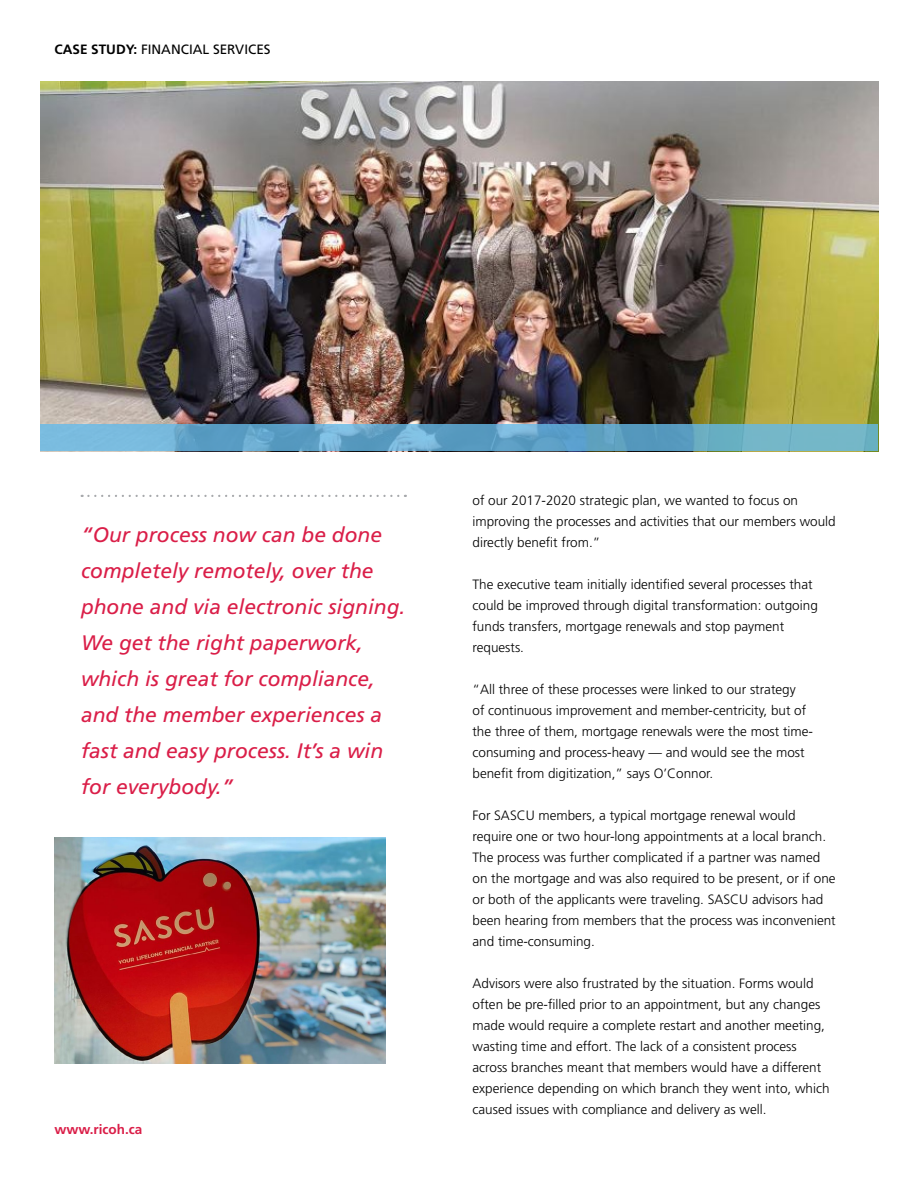
<style>
.page{position:relative;width:918px;height:1188px;background:#fff}
.page>*{position:absolute;margin:0;border:0;box-sizing:border-box;transform-origin:0 0}
.t1{font:italic 21px/36px "Frutiger LT Std";color:#da1e48}
.t2{font:300 13.5px/21px "Frutiger LT Std";color:#000}
.t3{font:13.5px "Frutiger LT Std";color:#000}
.t4{font:700 13.5px "Frutiger LT Std";color:#da1e48}
.s1{font-weight:700}
</style>
<div class="page">
<img style="left:40px;top:82px;width:838px;height:342px">
<svg style="left:82px;top:495px;width:324px;height:2px"></svg>
<svg style="left:40px;top:424px;width:838px;height:27px;background:#67a9ca"></svg>
<img style="left:54px;top:837px;width:331px;height:226px">
<p class="t3" style="left:55px;top:41px;width:218px"><span class="s1">CASE STUDY:</span> FINANCIAL SERVICES</p>
<h1 class="t1" style="left:81px;top:517px;width:326px">“Our process now can be done completely remotely, over the phone and via electronic signing.<br>We get the right paperwork, which is great for compliance, and the member experiences a fast and easy process. It’s a win for everybody.”</h1>
<p class="t4" style="left:55px;top:1121px;width:89px">www.ricoh.ca</p>
<p class="t2" style="left:472px;top:490px;width:365px">of our 2017-2020 strategic plan, we wanted to focus on improving the processes and activities that our members would directly benefit from.”</p>
<p class="t2" style="left:472px;top:574px;width:347px">The executive team initially identified several processes that could be improved through digital transformation: outgoing funds transfers, mortgage renewals and stop payment requests.</p>
<p class="t2" style="left:472px;top:679px;width:342px">“All three of these processes were linked to our strategy<br>of continuous improvement and member-centricity, but of the three of them, mortgage renewals were the most time&shy;consuming and process-heavy — and would see the most benefit from digitization,” says O’Connor.</p>
<p class="t2" style="left:472px;top:805px;width:365px">For SASCU members, a typical mortgage renewal would require one or two hour-long appointments at a local branch.<br>The process was further complicated if a partner was named on the mortgage and was also required to be present, or if one or both of the applicants were traveling. SASCU advisors had been hearing from members that the process was inconvenient and time-consuming.</p>
<p class="t2" style="left:472px;top:973px;width:359px">Advisors were also frustrated by the situation. Forms would often be pre-filled prior to an appointment, but any changes made would require a complete restart and another meeting, wasting time and effort. The lack of a consistent process across branches meant that members would have a different experience depending on which branch they went into, which caused issues with compliance and delivery as well.</p>
</div>
